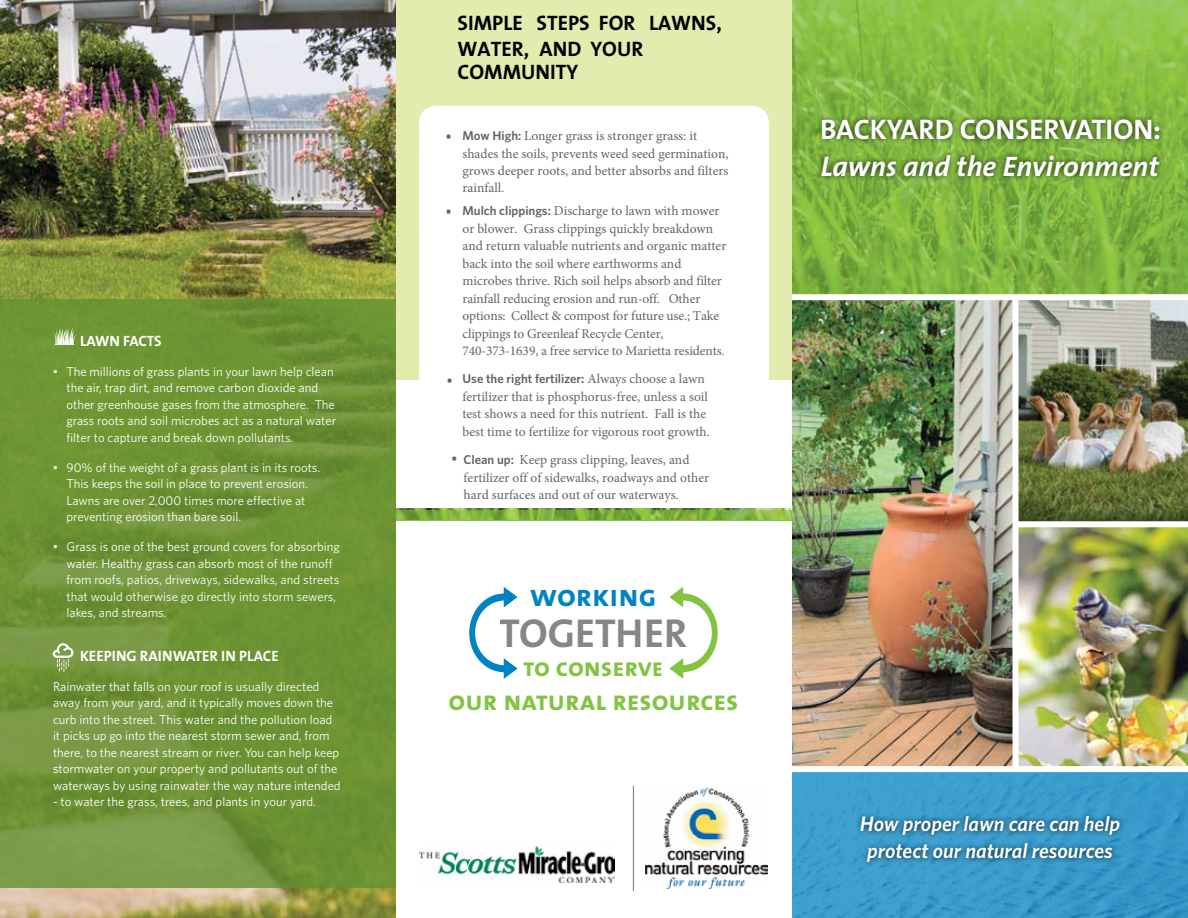
<style>
.page{position:relative;width:1188px;height:918px;background:#fff}
.page>*{position:absolute;margin:0;border:0;box-sizing:border-box;transform-origin:0 0}
.t1{font:40.65px "The Sans Bold Caps";color:#848688}
.t2{font:30.9px "The Sans Bold Caps";color:#0083c3}
.t3{font:italic 700 28.5px/36.8px "The Sans";color:#fff}
.t4{font:27.6px "The Sans Bold Caps";color:#82c341}
.t5{font:25.95px "The Sans Bold Caps";color:#82c341}
.t6{font:italic 600 21px/27px "Whitney";color:#fff;text-align:center}
.t7{font:21px/25.8px "The Sans Bold Caps";color:#000}
.t8{font:15px "The Sans Bold Caps";color:#fff}
.t9{font:13.5px/17.4px "Minion Pro";color:#636467}
.t10{font:12.75px/16.5px "Whitney";color:#fff}
.t11{font:600 12.75px "Whitney";color:#636467}
.s1{font-family:"Whitney";font-weight:600;font-size:12.75px}
.s2{font-family:"Minion Pro";font-weight:400;font-size:13.5px}
.s3{font-family:"The Sans Bold Caps";font-weight:400;font-style:normal}
</style>
<div class="page">
<div style="left:390px;top:0;width:402px;height:379px;background:#e3ecae"></div>
<img style="left:396px;top:509px;width:395px;height:1px">
<svg style="left:396px;top:510px;width:396px;height:10px;background:#7fb041"></svg>
<svg style="left:669px;top:587px;width:49px;height:92px"></svg>
<svg style="left:469px;top:587px;width:49px;height:92px"></svg>
<div style="left:419px;top:106px;width:350px;height:337px;background:#fff;border-radius:17px"></div>
<img style="left:645px;top:787px;width:123px;height:101px">
<img style="left:420px;top:846px;width:194px;height:37px">
<img style="left:0;top:0;width:396px;height:918px">
<svg style="left:0;top:300px;width:396px;height:588px;background:#6e9436"></svg>
<svg style="left:53px;top:327px;width:24px;height:18px"></svg>
<svg style="left:53px;top:643px;width:21px;height:58px"></svg>
<svg style="left:792px;top:0;width:396px;height:294px;background:#84b942"></svg>
<div style="left:815px;top:113px;width:350px;height:69px;background:#000;opacity:.75"></div>
<img style="left:1018px;top:300px;width:170px;height:221px">
<img style="left:792px;top:300px;width:220px;height:466px">
<img style="left:1018px;top:527px;width:170px;height:239px">
<div style="left:792px;top:771px;width:396px;height:147px;background:linear-gradient(to right,#3fa1d0,#3496c7)"></div>
<div style="left:854px;top:810px;width:271px;height:58px;background:#000;opacity:.75"></div>
<div style="left:792px;top:766px;width:396px;height:6px;background:#fff"></div>
<hr style="left:633px;top:786px;width:1px;height:105px;background:#77787b">
<p class="t8" style="left:80px;top:328px;width:83px">LAWN FACTS</p>
<p class="t10" style="left:67px;top:363px;width:271px;text-indent:-14px">• The millions of grass plants in your lawn help clean the air, trap dirt, and remove carbon dioxide and other greenhouse gases from the atmosphere. The grass roots and soil microbes act as a natural water filter to capture and break down pollutants.</p>
<p class="t10" style="left:67px;top:459px;width:255px;text-indent:-14px">• 90% of the weight of a grass plant is in its roots.<br>This keeps the soil in place to prevent erosion.<br>Lawns are over 2,000 times more effective at preventing erosion than bare soil.</p>
<p class="t10" style="left:67px;top:538px;width:275px;text-indent:-14px">• Grass is one of the best ground covers for absorbing water. Healthy grass can absorb most of the runoff from roofs, patios, driveways, sidewalks, and streets that would otherwise go directly into storm sewers, lakes, and streams.</p>
<p class="t8" style="left:80px;top:643px;width:200px">KEEPING RAINWATER IN PLACE</p>
<p class="t10" style="left:53px;top:678px;width:289px">Rainwater that falls on your roof is usually directed away from your yard, and it typically moves down the curb into the street. This water and the pollution load it picks up go into the nearest storm sewer and, from there, to the nearest stream or river. You can help keep stormwater on your property and pollutants out of the waterways by using rainwater the way nature intended</p>
<p class="t10" style="left:53px;top:793px;width:264px">- to water the grass, trees, and plants in your yard.</p>
<p class="t7" style="left:458px;top:10px;width:266px">SIMPLE STEPS FOR LAWNS,<br>WATER, AND YOUR</p>
<p class="t7" style="left:458px;top:59px;width:122px">COMMUNITY</p>
<p class="t9" style="left:462px;top:127px;width:268px;text-indent:-17px"><sub>•</sub> <span class="s1">Mow High:</span> Longer grass is stronger grass: it shades the soils, prevents weed seed germination, grows deeper roots, and better absorbs and filters rainfall.</p>
<p class="t9" style="left:462px;top:202px;width:265px"><span class="s1">Mulch clippings:</span> Discharge to lawn with mower or blower. Grass clippings quickly breakdown and return valuable nutrients and organic matter back into the soil where earthworms and microbes thrive. Rich soil helps absorb and filter rainfall reducing erosion and run-off. Other options: Collect &amp; compost for future use.; Take clippings to Greenleaf Recycle Center, 740-373-1639, a free service to Marietta residents.</p>
<p class="t11" style="left:462px;top:371px;width:244px">Use the right fertilizer: <span class="s2">Always choose a lawn</span></p>
<p class="t9" style="left:462px;top:388px;width:249px">fertilizer that is phosphorus-free, unless a soil test shows a need for this nutrient. Fall is the best time to fertilize for vigorous root growth.</p>
<p class="t9" style="left:464px;top:451px;width:247px"><span class="s1">Clean up:</span> Keep grass clipping, leaves, and fertilizer off of sidewalks, roadways and other hard surfaces and out of our waterways.</p>
<p class="t11" style="left:451px;top:451px;width:7px">•</p>
<h2 class="t2" style="left:530px;top:570px;width:128px">WORKING</h2>
<h1 class="t1" style="left:500px;top:599px;width:189px">TOGETHER</h1>
<h3 class="t5" style="left:523px;top:646px;width:142px">TO CONSERVE</h3>
<h3 class="t4" style="left:449px;top:678px;width:291px">OUR NATURAL RESOURCES</h3>
<p class="t3" style="left:820px;top:110px;width:343px"><span class="s3">BACKYARD CONSERVATION:<br></span>Lawns and the Environment</p>
<p class="t6" style="left:860px;top:810px;width:262px">How proper lawn care can help protect our natural resources</p>
</div>
